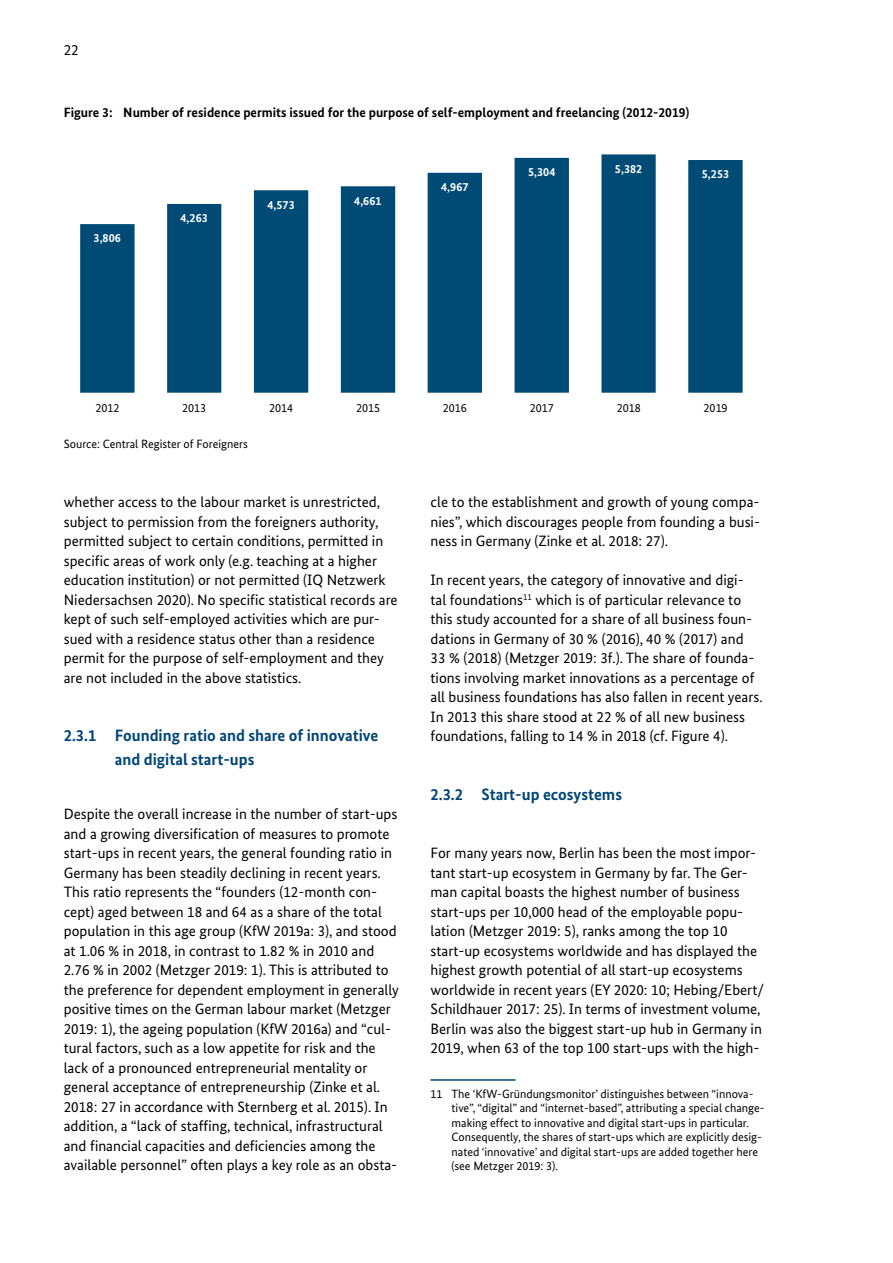
<style>
.page{position:relative;width:893px;height:1263px;background:#fff}
.page>*{position:absolute;margin:0;border:0;box-sizing:border-box;transform-origin:0 0}
.t1{font:700 16.5px/24px "Bundes Sans";color:#004577}
.Fließtext_WP{font:15px/19.5px "Bundes Sans";color:#000}
.Abbildungsüberschrif{font:700 13.5px "Bundes Sans";color:#000}
.t2{font:12px/14.4px "Bundes Sans";color:#000}
.t3{font:700 12px "Bundes Sans";letter-spacing:.005em;color:#fff}
</style>
<div class="page">
<hr style="left:431px;top:1079px;width:85px;height:2px;background:#004577">
<svg style="left:80px;top:154px;width:663px;height:239px;fill:#004b76"></svg>
<p class="Fließtext_WP" style="left:64px;top:39px;width:16px">22</p>
<p class="Abbildungsüberschrif" style="left:64px;top:104px;width:627px">Figure 3: Number of residence permits issued for the purpose of self-employment and freelancing (2012-2019)</p>
<p class="t3" style="left:94px;top:231px;width:29px">3,806</p>
<p class="t3" style="left:180px;top:211px;width:29px">4,263</p>
<p class="t3" style="left:267px;top:197px;width:29px">4,573</p>
<p class="t3" style="left:354px;top:193px;width:29px">4,661</p>
<p class="t3" style="left:441px;top:180px;width:29px">4,967</p>
<p class="t3" style="left:528px;top:165px;width:29px">5,304</p>
<p class="t3" style="left:615px;top:161px;width:29px">5,382</p>
<p class="t3" style="left:702px;top:167px;width:29px">5,253</p>
<p class="t2" style="left:95px;top:400px;width:26px">2012</p>
<p class="t2" style="left:182px;top:400px;width:26px">2013</p>
<p class="t2" style="left:269px;top:400px;width:26px">2014</p>
<p class="t2" style="left:356px;top:400px;width:26px">2015</p>
<p class="t2" style="left:443px;top:400px;width:26px">2016</p>
<p class="t2" style="left:530px;top:400px;width:26px">2017</p>
<p class="t2" style="left:617px;top:400px;width:26px">2018</p>
<p class="t2" style="left:704px;top:400px;width:26px">2019</p>
<p class="t2" style="left:64px;top:437px;width:186px">Source: Central Register of Foreigners</p>
<p class="Fließtext_WP" style="left:64px;top:492px;width:335px">whether access to the labour market is unrestricted, subject to permission from the foreigners authority, permitted subject to certain conditions, permitted in specific areas of work only (e.g. teaching at a higher education institution) or not permitted (IQ Netzwerk Niedersachsen 2020). No specific statistical records are kept of such self-employed activities which are pur&shy;sued with a residence status other than a residence permit for the purpose of self-employment and they are not included in the above statistics.</p>
<h3 class="t1" style="left:115px;top:723px;width:265px;text-indent:-51px">2.3.1 Founding ratio and share of innovative and digital start-ups</h3>
<p class="Fließtext_WP" style="left:64px;top:804px;width:337px">Despite the overall increase in the number of start-ups and a growing diversification of measures to promote start-ups in recent years, the general founding ratio in Germany has been steadily declining in recent years.<br>This ratio represents the “founders (12-month con&shy;cept) aged between 18 and 64 as a share of the total population in this age group (KfW 2019a: 3), and stood at 1.06 % in 2018, in contrast to 1.82 % in 2010 and 2.76 % in 2002 (Metzger 2019: 1). This is attributed to the preference for dependent employment in generally positive times on the German labour market (Metzger 2019: 1), the ageing population (KfW 2016a) and “cul&shy;tural factors, such as a low appetite for risk and the lack of a pronounced entrepreneurial mentality or general acceptance of entrepreneurship (Zinke et al.<br>2018: 27 in accordance with Sternberg et al. 2015). In addition, a “lack of staffing, technical, infrastructural and financial capacities and deficiencies among the available personnel” often plays a key role as an obsta-</p>
<p class="Fließtext_WP" style="left:430px;top:492px;width:331px;text-align:justify">cle to the establishment and growth of young compa&shy;nies”, which discourages people from founding a busi&shy;ness in Germany (Zinke et al. 2018: 27).</p>
<p class="Fließtext_WP" style="left:430px;top:570px;width:334px">In recent years, the category of innovative and digi&shy;tal foundations<sup>11</sup> which is of particular relevance to this study accounted for a share of all business foun&shy;dations in Germany of 30 % (2016), 40 % (2017) and<br>33 % (2018) (Metzger 2019: 3f.). The share of founda&shy;tions involving market innovations as a percentage of all business foundations has also fallen in recent years.<br>In 2013 this share stood at 22 % of all new business foundations, falling to 14 % in 2018 (cf. Figure 4).</p>
<h3 class="t1" style="left:431px;top:782px;width:193px">2.3.2 Start-up ecosystems</h3>
<p class="Fließtext_WP" style="left:431px;top:843px;width:335px">For many years now, Berlin has been the most impor&shy;tant start-up ecosystem in Germany by far. The Ger&shy;man capital boasts the highest number of business start-ups per 10,000 head of the employable popu&shy;lation (Metzger 2019: 5), ranks among the top 10 start-up ecosystems worldwide and has displayed the highest growth potential of all start-up ecosystems worldwide in recent years (EY 2020: 10; Hebing/Ebert/ Schildhauer 2017: 25). In terms of investment volume, Berlin was also the biggest start-up hub in Germany in 2019, when 63 of the top 100 start-ups with the high-</p>
<p class="t2" style="left:452px;top:1086px;width:313px;text-indent:-21px">11 The ‘KfW-Gründungsmonitor’ distinguishes between “innova&shy;tive”, “digital” and “internet-based”, attributing a special change&shy;making effect to innovative and digital start-ups in particular.<br>Consequently, the shares of start-ups which are explicitly desig&shy;nated ‘innovative’ and digital start-ups are added together here (see Metzger 2019: 3).</p>
</div>
